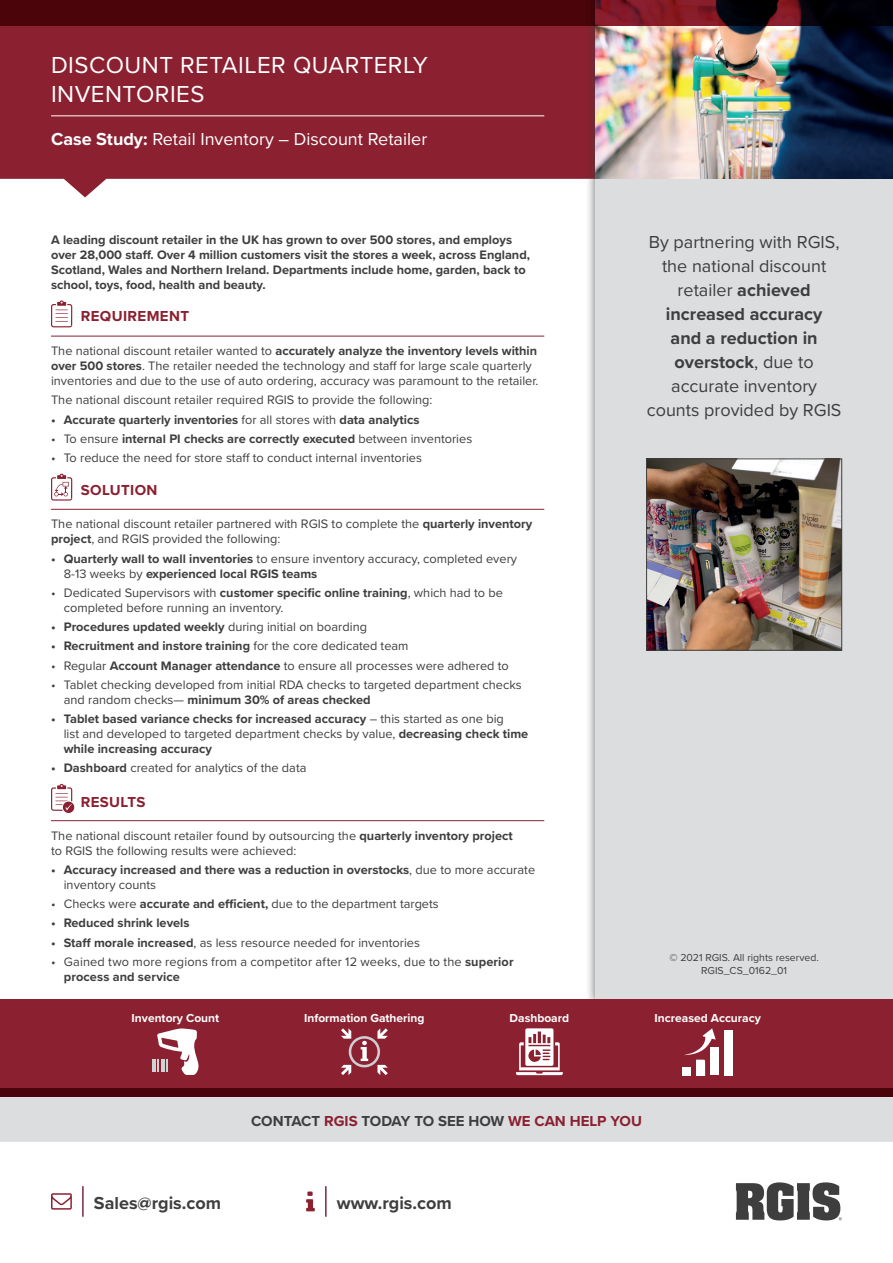
<style>
.page{position:relative;width:893px;height:1263px;background:#fff}
.page>*{position:absolute;margin:0;border:0;box-sizing:border-box;transform-origin:0 0}
.t1{font:24px/28.8px "Proxima Nova";letter-spacing:.02em;color:#fff}
.t2{font:18px/24px "Proxima Nova";color:#3e3e3f;text-align:center}
.t3{font:18px "Proxima Nova";color:#fff}
.t4{font:700 18px "Proxima Nova";color:#3e3e3f}
.t5{font:700 15px "Proxima Nova";color:#3e3e3f}
.t6{font:700 15px "Proxima Nova";letter-spacing:.025em;color:#8b2031}
.t7{font:12.75px/15px "Proxima Nova";color:#3e3e3f}
.t8{font:700 12.75px/15px "Proxima Nova";color:#3e3e3f}
.t9{font:700 12px "Proxima Nova";color:#fff}
.t10{font:10.5px/12.6px "Proxima Nova";color:#3e3e3f;text-align:center}
.s1{font-weight:700}
.s2{font-weight:400}
.s3{color:#8b2031}
</style>
<div class="page">
<svg style="left:736px;top:1182px;width:106px;height:38px"></svg>
<hr style="left:325px;top:1186px;width:2px;height:30px;background:#6b1537">
<svg style="left:306px;top:1191px;width:9px;height:20px"></svg>
<hr style="left:82px;top:1186px;width:2px;height:30px;background:#6b1537">
<svg style="left:51px;top:1193px;width:21px;height:16px"></svg>
<div style="left:0;top:1097px;width:893px;height:45px;background:#dcdddf"></div>
<svg style="left:0;top:26px;width:585px;height:171px;fill:#8b2031"></svg>
<div style="left:585px;top:0;width:308px;height:1010px;background:#3e3e3f;opacity:.75"></div>
<div style="left:595px;top:0;width:298px;height:1001px;background:#dcdddf"></div>
<hr style="left:51px;top:116px;width:493px;height:1px;background:#fff">
<div style="left:0;top:999px;width:893px;height:98px;background:#8b2031"></div>
<img style="left:595px;top:26px;width:298px;height:153px">
<hr style="left:51px;top:336px;width:493px;height:1px;background:#8b2031">
<hr style="left:51px;top:509px;width:493px;height:1px;background:#8b2031">
<hr style="left:51px;top:820px;width:493px;height:1px;background:#8b2031">
<svg style="left:51px;top:300px;width:22px;height:27px"></svg>
<svg style="left:51px;top:474px;width:22px;height:27px"></svg>
<svg style="left:51px;top:784px;width:24px;height:29px"></svg>
<img style="left:648px;top:461px;width:192px;height:187px">
<div style="left:646px;top:459px;width:196px;height:191px;border:1px solid #3e3e3f"></div>
<svg style="left:0;top:0;width:893px;height:26px;fill:#4b0409"></svg>
<div style="left:0;top:1089px;width:893px;height:8px;background:#4b0409"></div>
<svg style="left:516px;top:1028px;width:47px;height:47px"></svg>
<svg style="left:152px;top:1028px;width:47px;height:47px"></svg>
<svg style="left:341px;top:1028px;width:47px;height:47px"></svg>
<div style="left:724px;top:1030px;width:9px;height:45px;background:#fff"></div>
<div style="left:710px;top:1048px;width:9px;height:27px;background:#fff"></div>
<svg style="left:684px;top:1028px;width:32px;height:47px"></svg>
<div style="left:682px;top:1067px;width:9px;height:8px;background:#fff"></div>
<h1 class="t1" style="left:51px;top:50px;width:378px">DISCOUNT RETAILER QUARTERLY<br>INVENTORIES</h1>
<h2 class="t3" style="left:51px;top:125px;width:378px"><span class="s1">Case Study:</span> Retail Inventory – Discount Retailer</h2>
<p class="t8" style="left:51px;top:232px;width:481px">A leading discount retailer in the UK has grown to over 500 stores, and employs over 28,000 staff. Over 4 million customers visit the stores a week, across England, Scotland, Wales and Northern Ireland. Departments include home, garden, back to school, toys, food, health and beauty.</p>
<p class="t6" style="left:81px;top:305px;width:110px">REQUIREMENT</p>
<p class="t7" style="left:51px;top:343px;width:489px">The national discount retailer wanted to <span class="s1">accurately analyze the inventory levels within over 500 stores</span>. The retailer needed the technology and staff for large scale quarterly inventories and due to the use of auto ordering, accuracy was paramount to the retailer.</p>
<p class="t7" style="left:51px;top:392px;width:383px">The national discount retailer required RGIS to provide the following:</p>
<p class="t8" style="left:51px;top:412px;width:370px">• Accurate quarterly inventories <span class="s2">for all stores with</span> data analytics</p>
<p class="t8" style="left:51px;top:431px;width:423px"><span class="s2">• To ensure</span> internal PI checks are correctly executed <span class="s2">between inventories</span></p>
<p class="t7" style="left:51px;top:450px;width:373px">• To reduce the need for store staff to conduct internal inventories</p>
<p class="t6" style="left:81px;top:478px;width:78px">SOLUTION</p>
<p class="t7" style="left:51px;top:516px;width:483px">The national discount retailer partnered with RGIS to complete the <span class="s1">quarterly inventory project</span>, and RGIS provided the following:</p>
<p class="t8" style="left:64px;top:550px;width:455px;text-indent:-13px">• Quarterly wall to wall inventories <span class="s2">to ensure inventory accuracy, completed every<br>8-13 weeks by</span> experienced local RGIS teams</p>
<p class="t7" style="left:64px;top:584px;width:441px;text-indent:-13px">• Dedicated Supervisors with <span class="s1">customer specific online training</span>, which had to be completed before running an inventory.</p>
<p class="t8" style="left:51px;top:619px;width:318px">• Procedures updated weekly <span class="s2">during initial on boarding</span></p>
<p class="t8" style="left:51px;top:638px;width:359px">• Recruitment and instore training <span class="s2">for the core dedicated team</span></p>
<p class="t7" style="left:51px;top:657px;width:459px">• Regular <span class="s1">Account Manager attendance</span> to ensure all processes were adhered to</p>
<p class="t7" style="left:64px;top:676px;width:460px;text-indent:-13px">• Tablet checking developed from initial RDA checks to targeted department checks and random checks— <span class="s1">minimum 30% of areas checked</span></p>
<p class="t8" style="left:64px;top:711px;width:466px;text-indent:-13px">• Tablet based variance checks for increased accuracy <span class="s2">– this started as one big<br>list and developed to targeted department checks by value,</span> decreasing check time while increasing accuracy</p>
<p class="t7" style="left:51px;top:760px;width:257px"><span class="s1">• Dashboard</span> created for analytics of the data</p>
<p class="t6" style="left:81px;top:790px;width:66px">RESULTS</p>
<p class="t7" style="left:51px;top:827px;width:463px">The national discount retailer found by outsourcing the <span class="s1">quarterly inventory project </span>to RGIS the following results were achieved:</p>
<p class="t8" style="left:64px;top:862px;width:473px;text-indent:-13px">• Accuracy increased and there was a reduction in overstocks<span class="s2">, due to more accurate inventory counts</span></p>
<p class="t7" style="left:51px;top:896px;width:389px">• Checks were <span class="s1">accurate and efficient,</span> due to the department targets</p>
<p class="t8" style="left:51px;top:915px;width:140px">• Reduced shrink levels</p>
<p class="t7" style="left:51px;top:934px;width:370px"><span class="s1">• Staff morale increased</span>, as less resource needed for inventories</p>
<p class="t7" style="left:64px;top:954px;width:451px;text-indent:-13px">• Gained two more regions from a competitor after 12 weeks, due to the <span class="s1">superior process and service</span></p>
<h2 class="t2" style="left:647px;top:229px;width:196px">By partnering with RGIS, the national discount retailer <span class="s1">achieved increased accuracy<br>and a reduction in overstock</span>, due to accurate inventory counts provided by RGIS</h2>
<p class="t10" style="left:669px;top:951px;width:151px">© 2021 RGIS. All rights reserved.<br>RGIS_CS_0162_01</p>
<p class="t9" style="left:132px;top:1009px;width:89px">Inventory Count</p>
<p class="t9" style="left:304px;top:1009px;width:122px">Information Gathering</p>
<p class="t9" style="left:510px;top:1009px;width:61px">Dashboard</p>
<p class="t9" style="left:655px;top:1009px;width:108px">Increased Accuracy</p>
<p class="t5" style="left:251px;top:1110px;width:392px">CONTACT <span class="s3">RGIS</span> TODAY TO SEE HOW <span class="s3">WE CAN HELP YOU</span></p>
<h2 class="t4" style="left:94px;top:1189px;width:129px">Sales@rgis.com</h2>
<h2 class="t4" style="left:337px;top:1189px;width:116px">www.rgis.com</h2>
</div>
